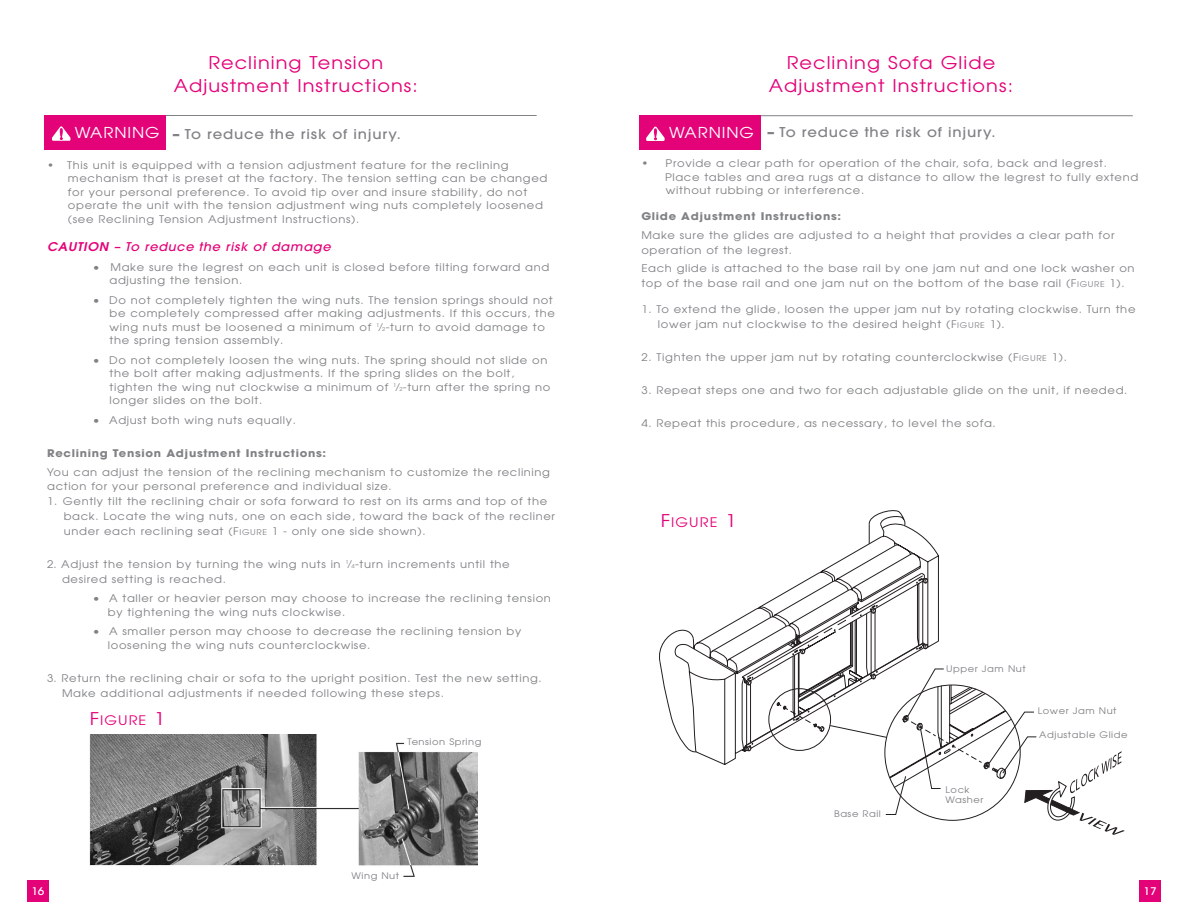
<style>
.page{position:relative;width:1188px;height:918px;background:#fff}
.page>*{position:absolute;margin:0;border:0;box-sizing:border-box;transform-origin:0 0}
.t1{font:17.55px/22.5px "Avant Garde";letter-spacing:.055em;color:#e40278;text-align:center;scale:1.1 1}
.t2{font:15px "Avant Garde";letter-spacing:.055em;color:#fff;scale:1.1 1}
.t3{font:500 13.5px "Avant Garde";letter-spacing:.055em;color:#808285;scale:1.1 1}
.t4{font:13.2px "Avant Garde";letter-spacing:.075em;color:#e40278;scale:1.1 1}
.t5{font:italic 500 12px "Avant Garde";letter-spacing:.055em;color:#e40278;scale:1.07 1}
.t6{font:10.5px/13.5px "Avant Garde";letter-spacing:.055em;color:#808285;scale:1.1 1}
.t7{font:700 10.5px "Avant Garde";letter-spacing:.06em;color:#808285;scale:1.1 1}
.t8{font:500 10.5px "Avant Garde";color:#fff;scale:1.1 1}
.t9{font:9px/10.5px "Avant Garde";letter-spacing:.055em;color:#808285;scale:1.1 1}
.s1{font-weight:700}
.s2{font-weight:500}
.s3{font-weight:600}
.s4{font-size:5.25px}
.s5{font-size:7.8px}
.s6{font-size:17.55px}
</style>
<div class="page">
<div style="left:1139px;top:880px;width:22px;height:22px;background:#e40278"></div>
<div style="left:27px;top:880px;width:22px;height:22px;background:#e40278"></div>
<hr style="left:157px;top:115px;width:380px;height:1px;background:#808285">
<div style="left:44px;top:115px;width:122px;height:34px;background:#e40278"></div>
<svg style="left:52px;top:126px;width:19px;height:15px"></svg>
<hr style="left:752px;top:115px;width:381px;height:1px;background:#808285">
<div style="left:639px;top:115px;width:122px;height:35px;background:#e40278"></div>
<svg style="left:646px;top:127px;width:19px;height:14px"></svg>
<img style="left:89px;top:734px;width:388px;height:142px">
<svg style="left:659px;top:537px;width:466px;height:298px"></svg>
<svg style="left:676px;top:510px;width:248px;height:242px"></svg>
<h1 class="t1" style="left:174px;top:53px;width:223px">Reclining Tension<br>Adjustment Instructions:</h1>
<h2 class="t2" style="left:75px;top:127px;width:79px">WARNING</h2>
<p class="t3" style="left:172px;top:129px;width:209px"><span class="s1">–</span> To reduce the risk of injury.</p>
<p class="t6" style="left:68px;top:159px;width:437px;text-indent:-21px"><span class="s2">•</span> This unit is equipped with a tension adjustment feature for the reclining mechanism that is preset at the factory. The tension setting can be changed for your personal preference. To avoid tip over and insure stability, do not operate the unit with the tension adjustment wing nuts completely loosened (see Reclining Tension Adjustment Instructions).</p>
<p class="t5" style="left:47px;top:242px;width:267px"><span class="s3">CAUTION</span> – To reduce the risk of damage</p>
<p class="t6" style="left:110px;top:261px;width:401px;text-indent:-17px">• Make sure the legrest on each unit is closed before tilting forward and adjusting the tension.</p>
<p class="t6" style="left:110px;top:294px;width:406px;text-indent:-17px">• Do not completely tighten the wing nuts. The tension springs should not be completely compressed after making adjustments. If this occurs, the wing nuts must be loosened a minimum of <sup>1</sup>⁄<span class="s4">2</span>-turn to avoid damage to the spring tension assembly.</p>
<p class="t6" style="left:110px;top:354px;width:402px;text-indent:-17px">• Do not completely loosen the wing nuts. The spring should not slide on the bolt after making adjustments. If the spring slides on the bolt, tighten the wing nut clockwise a minimum of <sup>1</sup>⁄<span class="s4">2</span>-turn after the spring no longer slides on the bolt.</p>
<p class="t6" style="left:93px;top:414px;width:186px">• Adjust both wing nuts equally.</p>
<p class="t7" style="left:47px;top:449px;width:255px">Reclining Tension Adjustment Instructions:</p>
<p class="t6" style="left:47px;top:467px;width:459px">You can adjust the tension of the reclining mechanism to customize the reclining action for your personal preference and individual size.</p>
<p class="t6" style="left:64px;top:494px;width:448px;line-height:15px;text-indent:-17px">1. Gently tilt the reclining chair or sofa forward to rest on its arms and top of the back. Locate the wing nuts, one on each side, toward the back of the recliner under each reclining seat (F<span class="s5">IGURE</span> 1 - only one side shown).</p>
<p class="t6" style="left:62px;top:557px;width:409px;line-height:15px;text-indent:-15px">2. Adjust the tension by turning the wing nuts in <sup>1</sup>⁄<span class="s4">4</span>-turn increments until the desired setting is reached.</p>
<p class="t6" style="left:108px;top:593px;width:404px;text-indent:-15px">• A taller or heavier person may choose to increase the reclining tension by tightening the wing nuts clockwise.</p>
<p class="t6" style="left:108px;top:626px;width:377px;text-indent:-15px">• A smaller person may choose to decrease the reclining tension by loosening the wing nuts counterclockwise.</p>
<p class="t6" style="left:62px;top:671px;width:438px;line-height:15px;text-indent:-15px">3. Return the reclining chair or sofa to the upright position. Test the new setting.<br>Make additional adjustments if needed following these steps.</p>
<p class="t4" style="left:90px;top:715px;width:70px"><span class="s6">F</span>IGURE <span class="s6">1</span></p>
<p class="t9" style="left:407px;top:737px;width:69px">Tension Spring</p>
<p class="t9" style="left:351px;top:872px;width:45px">Wing Nut</p>
<h1 class="t1" style="left:769px;top:53px;width:223px">Reclining Sofa Glide<br>Adjustment Instructions:</h1>
<p class="t3" style="left:767px;top:127px;width:209px"><span class="s1">–</span> To reduce the risk of injury.</p>
<p class="t6" style="left:665px;top:158px;width:432px;text-indent:-24px"><span class="s2">•</span> Provide a clear path for operation of the chair, sofa, back and legrest.<br>Place tables and area rugs at a distance to allow the legrest to fully extend without rubbing or interference.</p>
<p class="t7" style="left:641px;top:212px;width:183px">Glide Adjustment Instructions:</p>
<p class="t6" style="left:641px;top:229px;width:432px;line-height:15px">Make sure the glides are adjusted to a height that provides a clear path for operation of the legrest.</p>
<p class="t6" style="left:641px;top:262px;width:450px;line-height:15px">Each glide is attached to the base rail by one jam nut and one lock washer on top of the base rail and one jam nut on the bottom of the base rail (F<span class="s5">IGURE</span> 1).</p>
<p class="t6" style="left:658px;top:302px;width:436px;line-height:15px;text-indent:-17px">1. To extend the glide, loosen the upper jam nut by rotating clockwise. Turn the lower jam nut clockwise to the desired height (F<span class="s5">IGURE</span> 1).</p>
<p class="t6" style="left:641px;top:351px;width:388px">2. Tighten the upper jam nut by rotating counterclockwise (F<span class="s5">IGURE</span> 1).</p>
<p class="t6" style="left:641px;top:384px;width:443px">3. Repeat steps one and two for each adjustable glide on the unit, if needed.</p>
<p class="t6" style="left:641px;top:417px;width:324px">4. Repeat this procedure, as necessary, to level the sofa.</p>
<h2 class="t2" style="left:669px;top:127px;width:79px">WARNING</h2>
<p class="t4" style="left:661px;top:517px;width:70px"><span class="s6">F</span>IGURE <span class="s6">1</span></p>
<p class="t9" style="left:834px;top:809px;width:44px">Base Rail</p>
<p class="t9" style="left:946px;top:664px;width:74px">Upper Jam Nut</p>
<p class="t9" style="left:1038px;top:706px;width:73px">Lower Jam Nut</p>
<p class="t9" style="left:1039px;top:730px;width:82px">Adjustable Glide</p>
<p class="t9" style="left:946px;top:785px;width:36px">Lock<br>Washer</p>
<p class="t8" style="left:31px;top:887px;width:13px">16</p>
<p class="t8" style="left:1144px;top:887px;width:13px">17</p>
</div>
